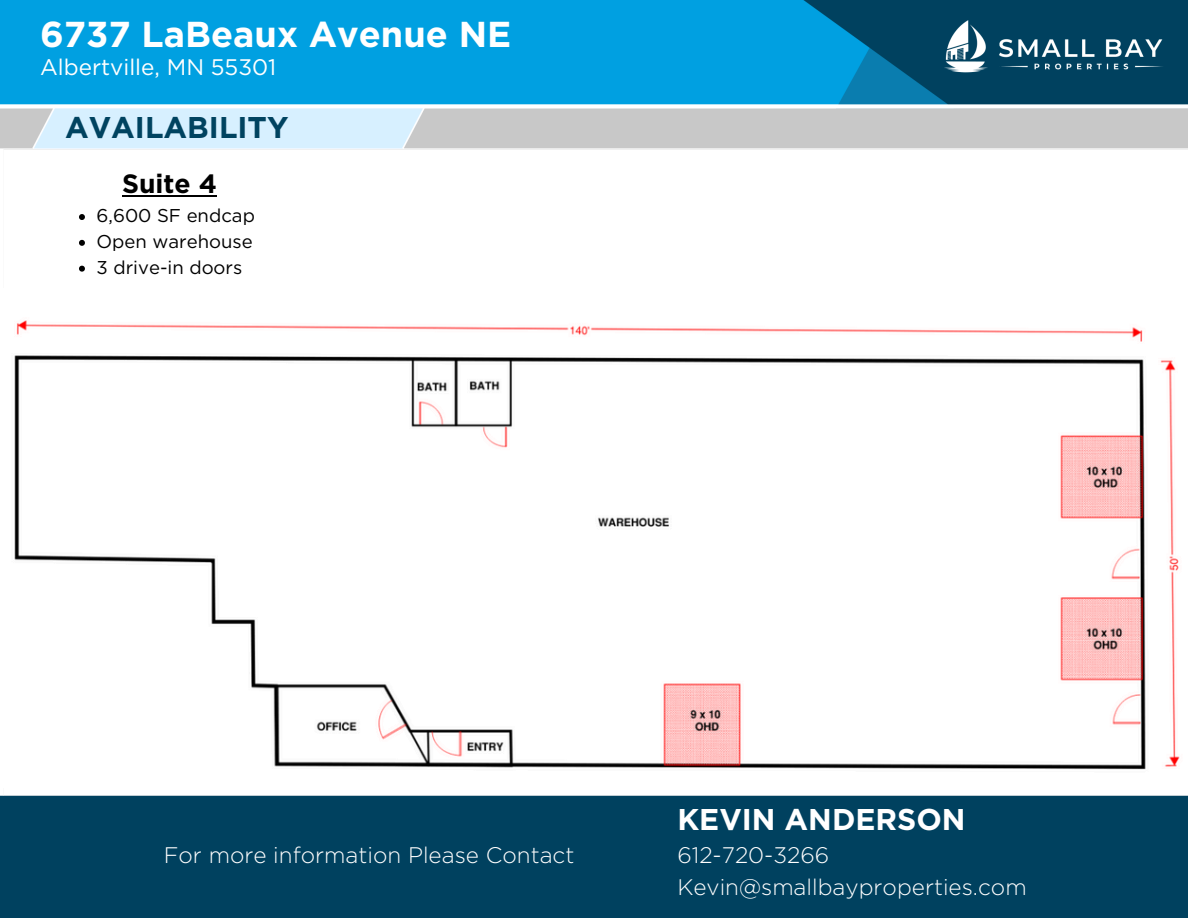
<style>
.page{position:relative;width:1188px;height:918px;background:#fff}
.page>*{position:absolute;margin:0;border:0;box-sizing:border-box;transform-origin:0 0}
.t1{font:700 36px "Gotham";color:#fff}
.t2{font:700 30px "Gotham";color:#fff}
.t3{font:700 30px "Gotham";color:#004360}
.t4{font:700 26.4px "Gotham";color:#000}
.t5{font:300 22.5px/31.5px "Gotham";color:#fff}
.t6{font:22.5px "Gotham";color:#fff}
.t7{font:18.6px "Gotham";color:#000}
</style>
<div class="page">
<img style="left:0;top:0;width:1188px;height:918px">
<img style="left:0;top:288px;width:1188px;height:500px">
<hr style="left:122px;top:195px;width:95px;height:2px;background:#000">
<svg style="left:79px;top:214px;width:6px;height:6px"></svg>
<svg style="left:79px;top:240px;width:6px;height:6px"></svg>
<svg style="left:79px;top:266px;width:6px;height:6px"></svg>
<h1 class="t1" style="left:40px;top:12px;width:473px">6737 LaBeaux Avenue NE</h1>
<h4 class="t6" style="left:40px;top:54px;width:238px">Albertville, MN 55301</h4>
<h2 class="t3" style="left:65px;top:110px;width:225px">AVAILABILITY</h2>
<p class="t4" style="left:122px;top:168px;width:96px">Suite 4</p>
<p class="t7" style="left:97px;top:204px;width:160px">6,600 SF endcap</p>
<p class="t7" style="left:97px;top:230px;width:158px">Open warehouse</p>
<h4 class="t7" style="left:97px;top:256px;width:147px">3 drive-in doors</h4>
<p class="t2" style="left:677px;top:801px;width:290px">KEVIN ANDERSON</p>
<h3 class="t5" style="left:164px;top:839px;width:412px">For more information Please Contact</h3>
<p class="t5" style="left:677px;top:839px;width:351px">612-720-3266<br>Kevin@smallbayproperties.com</p>
</div>
